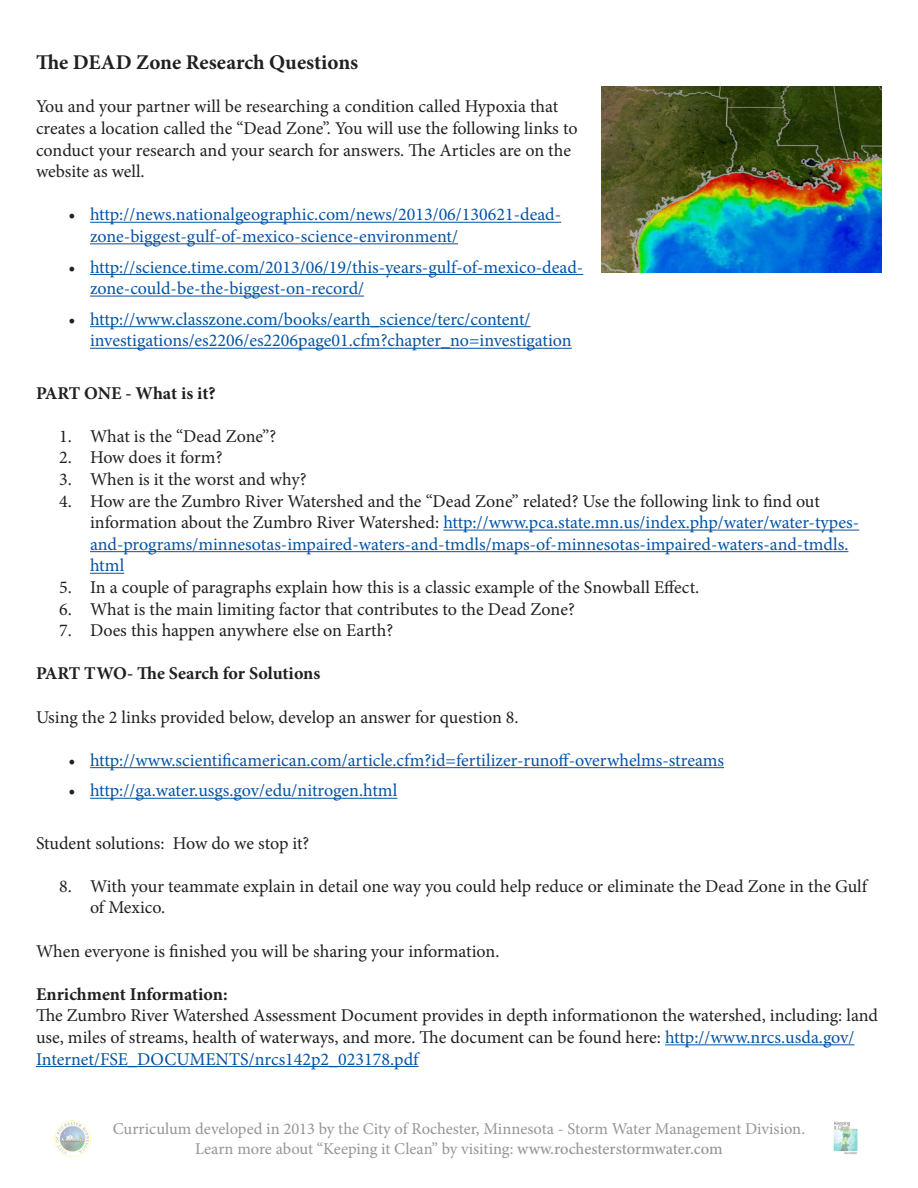
<style>
.page{position:relative;width:918px;height:1188px;background:#fff}
.page>*{position:absolute;margin:0;border:0;box-sizing:border-box;transform-origin:0 0}
.t1{font:700 21px "Minion Pro";color:#231f20}
.t2{font:18px/21.6px "Minion Pro";letter-spacing:-.005em;color:#231f20}
.t3{font:18px/21.6px "Minion Pro";color:#0353a5}
.t4{font:700 18px "Minion Pro";letter-spacing:-.005em;color:#231f20}
.t5{font:16.5px "Minion Pro";color:#939598}
.s1{color:#231f20}
.s2{color:#0353a5}
.s3{font-weight:500}
</style>
<div class="page">
<img style="left:54px;top:1120px;width:36px;height:36px">
<img style="left:833px;top:1121px;width:25px;height:34px">
<hr style="left:90px;top:222px;width:471px;height:1px;background:#0353a5">
<hr style="left:90px;top:243px;width:368px;height:1px;background:#0353a5">
<hr style="left:90px;top:274px;width:493px;height:1px;background:#0353a5">
<hr style="left:90px;top:296px;width:274px;height:1px;background:#0353a5">
<hr style="left:90px;top:326px;width:441px;height:1px;background:#0353a5">
<hr style="left:90px;top:348px;width:482px;height:1px;background:#0353a5">
<hr style="left:443px;top:530px;width:416px;height:1px;background:#0353a5">
<hr style="left:90px;top:551px;width:758px;height:1px;background:#0353a5">
<hr style="left:90px;top:573px;width:34px;height:1px;background:#0353a5">
<hr style="left:90px;top:767px;width:634px;height:1px;background:#0353a5">
<hr style="left:90px;top:798px;width:307px;height:1px;background:#0353a5">
<hr style="left:665px;top:1044px;width:190px;height:1px;background:#0353a5">
<hr style="left:36px;top:1066px;width:383px;height:1px;background:#0353a5">
<img style="left:601px;top:86px;width:281px;height:186px">
<p class="t1" style="left:36px;top:48px;width:324px">The DEAD Zone Research Questions</p>
<p class="t2" style="left:36px;top:96px;width:543px">You and your partner will be researching a condition called Hypoxia that creates a location called the “Dead Zone”. You will use the following links to conduct your research and your search for answers. The Articles are on the website as well.</p>
<p class="t3" style="left:90px;top:204px;width:473px;text-indent:-22px"><span class="s1">•</span> http://news.nationalgeographic.com/news/2013/06/130621-dead&shy;zone-biggest-gulf-of-mexico-science-environment/</p>
<p class="t3" style="left:90px;top:256px;width:495px;text-indent:-22px"><span class="s1">•</span> http://science.time.com/2013/06/19/this-years-gulf-of-mexico-dead&shy;zone-could-be-the-biggest-on-record/</p>
<p class="t3" style="left:90px;top:308px;width:483px;text-indent:-22px"><span class="s1">•</span> http://www.classzone.com/books/earth_science/terc/content/ investigations/es2206/es2206page01.cfm?chapter_no=investigation</p>
<p class="t4" style="left:36px;top:380px;width:181px">PART ONE - What is it?</p>
<p class="t2" style="left:59px;top:425px;width:219px">1. What is the “Dead Zone”?</p>
<p class="t2" style="left:59px;top:447px;width:165px">2. How does it form?</p>
<p class="t2" style="left:59px;top:469px;width:249px">3. When is it the worst and why?</p>
<p class="t3" style="left:90px;top:490px;width:771px;text-indent:-31px"><span class="s1">4. How are the Zumbro River Watershed and the “Dead Zone” related? Use the following link to find out information about the Zumbro River Watershed:</span> http://www.pca.state.mn.us/index.php/water/water-types&shy;and-programs/minnesotas-impaired-waters-and-tmdls/maps-of-minnesotas-impaired-waters-and-tmdls. html</p>
<p class="t2" style="left:59px;top:577px;width:642px">5. In a couple of paragraphs explain how this is a classic example of the Snowball Effect.</p>
<p class="t2" style="left:59px;top:598px;width:517px">6. What is the main limiting factor that contributes to the Dead Zone?</p>
<p class="t2" style="left:59px;top:620px;width:335px">7. Does this happen anywhere else on Earth?</p>
<p class="t4" style="left:36px;top:661px;width:286px">PART TWO- The Search for Solutions</p>
<p class="t2" style="left:36px;top:706px;width:484px">Using the 2 links provided below, develop an answer for question 8.</p>
<p class="t3" style="left:68px;top:749px;width:657px"><span class="s1">•</span> http://www.scientificamerican.com/article.cfm?id=fertilizer-runoff-overwhelms-streams</p>
<p class="t3" style="left:68px;top:780px;width:330px"><span class="s1">•</span> http://ga.water.usgs.gov/edu/nitrogen.html</p>
<p class="t2" style="left:36px;top:832px;width:275px">Student solutions: How do we stop it?</p>
<p class="t2" style="left:90px;top:875px;width:779px;text-indent:-31px">8. With your teammate explain in detail one way you could help reduce or eliminate the Dead Zone in the Gulf of Mexico.</p>
<p class="t2" style="left:36px;top:940px;width:465px">When everyone is finished you will be sharing your information.</p>
<p class="t4" style="left:36px;top:981px;width:193px">Enrichment Information:</p>
<p class="t2" style="left:36px;top:1005px;width:844px">The Zumbro River Watershed Assessment Document provides in depth informationon the watershed, including: land use, miles of streams, health of waterways, and more. The document can be found here: <span class="s2">http://www.nrcs.usda.gov/<br>Internet/FSE_DOCUMENTS/nrcs142p2_023178.pdf</span></p>
<p class="t5" style="left:113px;top:1118px;width:694px">Curriculum developed in 2013 by the City of Rochester, Minnesota - Storm Water Management Division.</p>
<p class="t5" style="left:195px;top:1138px;width:529px">Learn more about “Keeping it Clean” by visiting: <span class="s3">www.rochesterstormwater.com</span></p>
</div>
